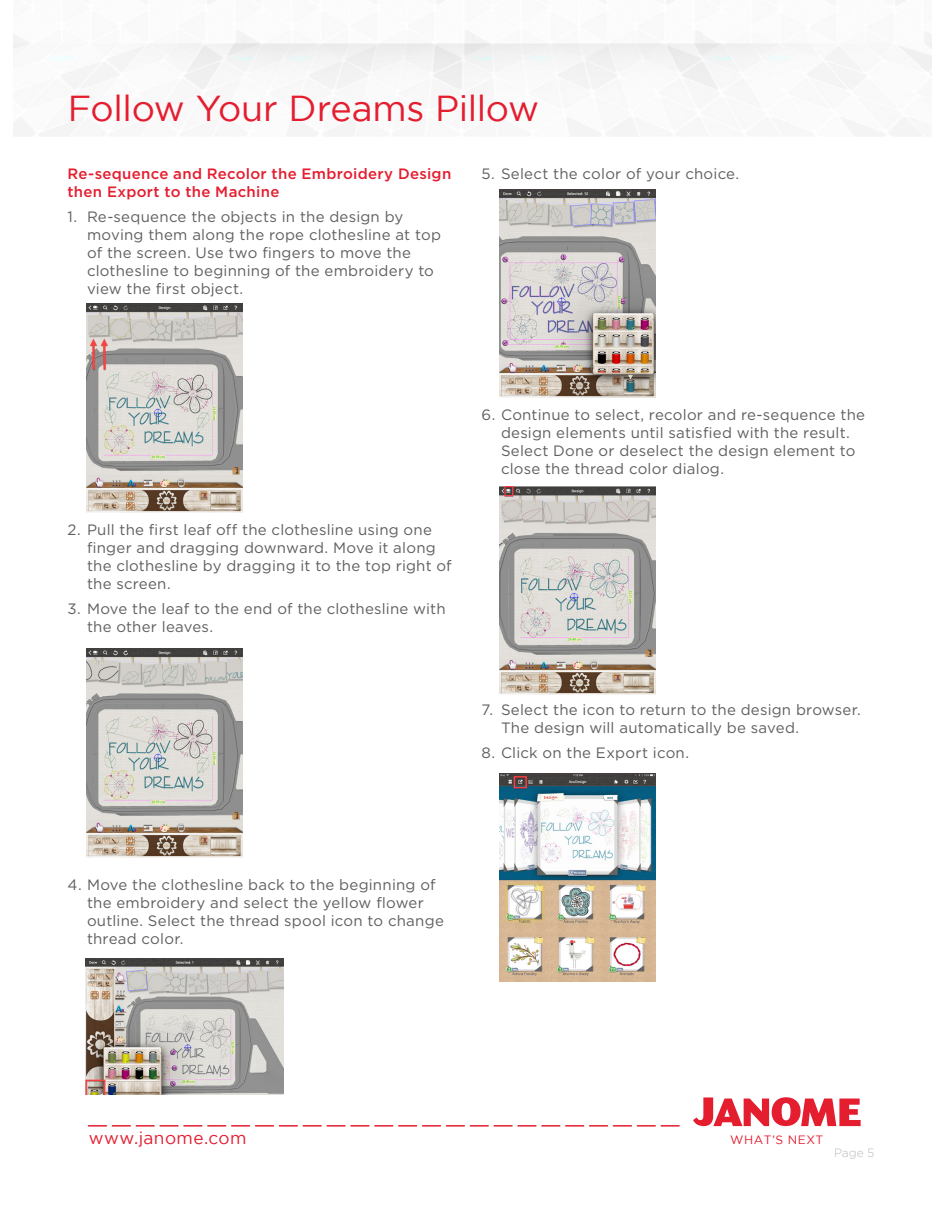
<style>
.page{position:relative;width:945px;height:1215px;background:#fff}
.page>*{position:absolute;margin:0;border:0;box-sizing:border-box;transform-origin:0 0}
.t1{font:36px "Gotham";letter-spacing:-.01em;color:#e41d2f}
.t2{font:17.25px "Gotham";letter-spacing:.025em;color:#e41d2f}
.Paragraph_Style_1{font:15px/18px "Gotham HTF";letter-spacing:.015em;color:#5f5f62}
.Paragraph_Style_1-2{font:500 15px/18px "Gotham HTF";letter-spacing:.02em;color:#e41d2f}
.t3{font:12px "Gotham";letter-spacing:.045em;color:#e41d2f}
.t4{font:300 12px "Gotham HTF";color:#babbbe}
</style>
<div class="page">
<svg style="left:65px;top:44px;width:815px;height:65px"></svg>
<svg style="left:693px;top:1097px;width:168px;height:29px"></svg>
<svg style="left:88px;top:1125px;width:591px;height:2px"></svg>
<img style="left:86px;top:958px;width:197px;height:137px">
<img style="left:500px;top:189px;width:156px;height:208px">
<img style="left:500px;top:486px;width:156px;height:208px">
<img style="left:500px;top:773px;width:156px;height:209px">
<img style="left:86px;top:304px;width:157px;height:209px">
<img style="left:86px;top:648px;width:157px;height:209px">
<h1 class="t1" style="left:68px;top:88px;width:473px">Follow Your Dreams Pillow</h1>
<p class="Paragraph_Style_1-2" style="left:68px;top:165px;width:385px">Re-sequence and Recolor the Embroidery Design then Export to the Machine</p>
<p class="Paragraph_Style_1" style="left:87px;top:208px;width:356px;text-indent:-20px">1. Re-sequence the objects in the design by moving them along the rope clothesline at top of the screen. Use two fingers to move the clothesline to beginning of the embroidery to view the first object.</p>
<p class="Paragraph_Style_1" style="left:482px;top:165px;width:259px">5. Select the color of your choice.</p>
<p class="Paragraph_Style_1" style="left:87px;top:520px;width:366px;text-indent:-20px">2. Pull the first leaf off the clothesline using one finger and dragging downward. Move it along the clothesline by dragging it to the top right of the screen.</p>
<p class="Paragraph_Style_1" style="left:87px;top:599px;width:360px;text-indent:-20px">3. Move the leaf to the end of the clothesline with the other leaves.</p>
<p class="Paragraph_Style_1" style="left:501px;top:406px;width:366px;text-indent:-20px">6. Continue to select, recolor and re-sequence the design elements until satisfied with the result.<br>Select Done or deselect the design element to close the thread color dialog.</p>
<p class="Paragraph_Style_1" style="left:501px;top:700px;width:361px;text-indent:-20px">7. Select the icon to return to the design browser.<br>The design will automatically be saved.</p>
<p class="Paragraph_Style_1" style="left:482px;top:743px;width:209px">8. Click on the Export icon.</p>
<p class="Paragraph_Style_1" style="left:87px;top:876px;width:358px;text-indent:-20px">4. Move the clothesline back to the beginning of the embroidery and select the yellow flower outline. Select the thread spool icon to change thread color.</p>
<p class="t2" style="left:89px;top:1128px;width:159px">www.janome.com</p>
<p class="t3" style="left:730px;top:1133px;width:95px">WHAT’S NEXT</p>
<p class="t4" style="left:834px;top:1147px;width:42px">Page 5</p>
</div>
